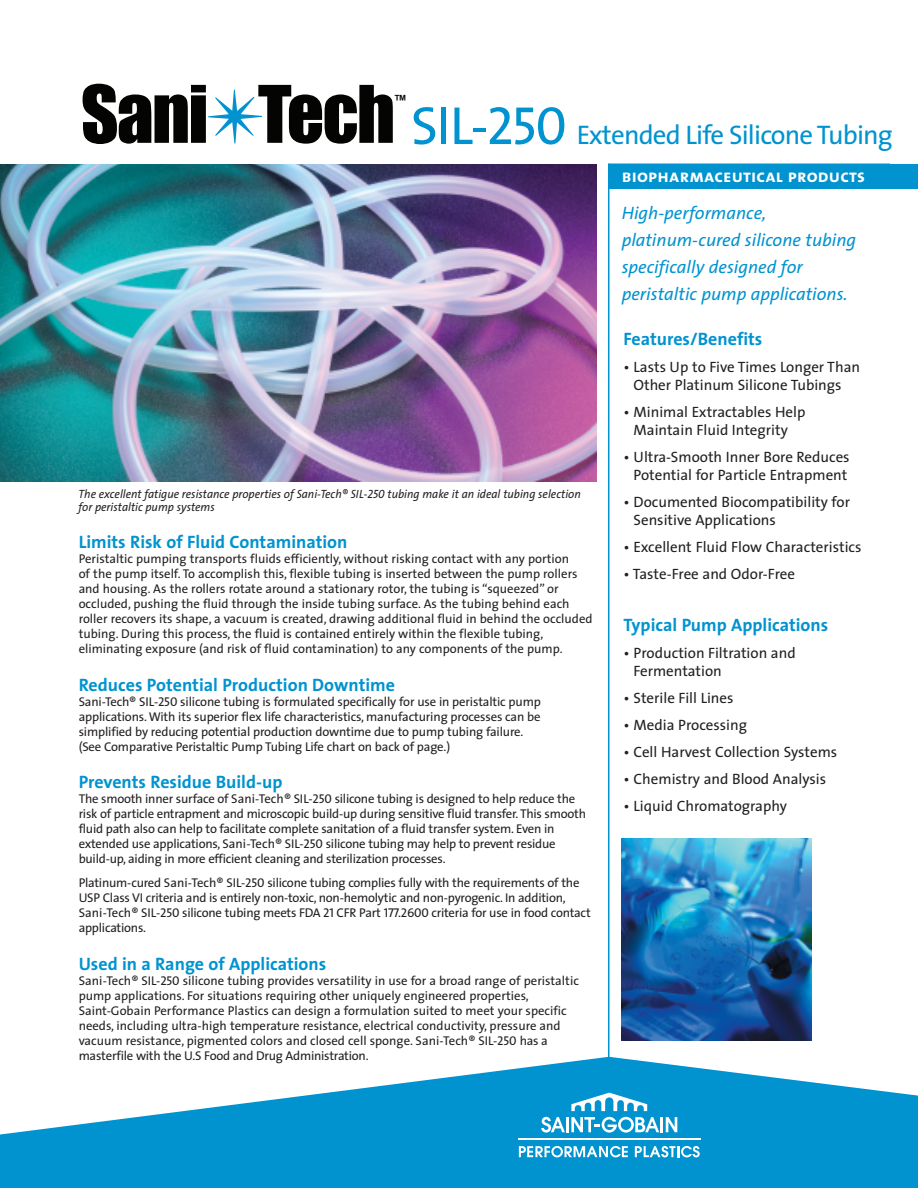
<style>
.page{position:relative;width:918px;height:1188px;background:#fff}
.page>*{position:absolute;margin:0;border:0;box-sizing:border-box;transform-origin:0 0}
.t1{font:27px "The Sans";letter-spacing:-.03em;color:#0093d0}
.t2{font:700 18px "The Sans";color:#0093d0}
.t3{font:italic 18px/27px "The Sans";color:#0093d0}
.t4{font:18px "The Sans Bold Caps";letter-spacing:.01em;color:#fff}
.t5{font:15px/18px "The Sans";color:#231f20;text-align:center}
.t6{font:14.1px "Impact";color:#040503}
.t7{font:12.75px/15px "The Sans";letter-spacing:-.01em;color:#231f20}
.t8{font:italic 12px/13.5px "The Sans";color:#231f20;scale:.95 1}
.s1{font-size:54px}
.s2{font-family:"The Sans Caps";font-size:54px}
.s3{font-family:"The Sans Caps"}
</style>
<div class="page">
<img style="left:0;top:164px;width:596px;height:318px">
<div style="left:609px;top:164px;width:309px;height:25px;background:#0093d0"></div>
<svg style="left:0;top:1057px;width:918px;height:131px;fill:#0093d0"></svg>
<svg style="left:571px;top:1093px;width:76px;height:18px"></svg>
<hr style="left:518px;top:1138px;width:183px;height:2px;background:#fff">
<hr style="left:660px;top:1117px;width:3px;height:15px;background:#fff">
<svg style="left:666px;top:1117px;width:11px;height:15px"></svg>
<hr style="left:566px;top:1117px;width:3px;height:15px;background:#fff">
<svg style="left:541px;top:1117px;width:24px;height:16px"></svg>
<svg style="left:571px;top:1117px;width:88px;height:16px"></svg>
<svg style="left:519px;top:1146px;width:109px;height:11px"></svg>
<svg style="left:635px;top:1146px;width:65px;height:11px"></svg>
<hr style="left:608px;top:163px;width:1px;height:917px;background:#0093d0">
<div style="left:0;top:1135px;width:13px;height:53px;background:#0093d0"></div>
<div style="left:907px;top:1096px;width:11px;height:92px;background:#0093d0"></div>
<img style="left:622px;top:839px;width:190px;height:201px">
<svg style="left:83px;top:84px;width:310px;height:60px"></svg>
<p class="t6" style="left:395px;top:92px;width:12px">™</p>
<h1 class="t1" style="left:411px;top:124px;width:483px"><span class="s1">SIL-</span><span class="s2">250</span> Extended Life Silicone Tubing</h1>
<h2 class="t4" style="left:622px;top:170px;width:245px">biopharmaceutical products</h2>
<h2 class="t3" style="left:622px;top:201px;width:236px">High-performance, platinum-cured silicone tubing specifically designed for peristaltic pump applications.</h2>
<p class="t8" style="left:79px;top:488px;width:530px">The excellent fatigue resistance properties of Sani-Tech® <span class="s3">SIL-250</span> tubing make it an ideal tubing selection for peristaltic pump systems</p>
<h2 class="t2" style="left:79px;top:535px;width:270px">Limits Risk of Fluid Contamination</h2>
<p class="t7" style="left:79px;top:553px;width:515px">Peristaltic pumping transports fluids efficiently, without risking contact with any portion<br>of the pump itself. To accomplish this, flexible tubing is inserted between the pump rollers and housing. As the rollers rotate around a stationary rotor, the tubing is “squeezed” or occluded, pushing the fluid through the inside tubing surface. As the tubing behind each roller recovers its shape, a vacuum is created, drawing additional fluid in behind the occluded tubing. During this process, the fluid is contained entirely within the flexible tubing, eliminating exposure (and risk of fluid contamination) to any components of the pump.</p>
<h2 class="t2" style="left:79px;top:678px;width:318px">Reduces Potential Production Downtime</h2>
<p class="t7" style="left:79px;top:695px;width:464px">Sani-Tech® <span class="s3">SIL-250</span> silicone tubing is formulated specifically for use in peristaltic pump applications. With its superior flex life characteristics, manufacturing processes can be simplified by reducing potential production downtime due to pump tubing failure. (See Comparative Peristaltic Pump Tubing Life chart on back of page.)</p>
<h2 class="t2" style="left:79px;top:775px;width:205px">Prevents Residue Build-up</h2>
<p class="t7" style="left:79px;top:793px;width:509px">The smooth inner surface of Sani-Tech® <span class="s3">SIL-250</span> silicone tubing is designed to help reduce the risk of particle entrapment and microscopic build-up during sensitive fluid transfer. This smooth fluid path also can help to facilitate complete sanitation of a fluid transfer system. Even in extended use applications, Sani-Tech® <span class="s3">SIL-250</span> silicone tubing may help to prevent residue build-up, aiding in more efficient cleaning and sterilization processes.</p>
<p class="t7" style="left:79px;top:877px;width:514px">Platinum-cured Sani-Tech® <span class="s3">SIL-250</span> silicone tubing complies fully with the requirements of the USP Class VI criteria and is entirely non-toxic, non-hemolytic and non-pyrogenic. In addition, Sani-Tech® <span class="s3">SIL-250</span> silicone tubing meets FDA <span class="s3">21</span> CFR Part <span class="s3">177.2600</span> criteria for use in food contact applications.</p>
<h2 class="t2" style="left:79px;top:957px;width:249px">Used in a Range of Applications</h2>
<p class="t7" style="left:79px;top:974px;width:502px">Sani-Tech® <span class="s3">SIL-250</span> silicone tubing provides versatility in use for a broad range of peristaltic pump applications. For situations requiring other uniquely engineered properties, Saint-Gobain Performance Plastics can design a formulation suited to meet your specific needs, including ultra-high temperature resistance, electrical conductivity, pressure and vacuum resistance, pigmented colors and closed cell sponge. Sani-Tech® <span class="s3">SIL-250</span> has a masterfile with the U.S Food and Drug Administration.</p>
<h2 class="t2" style="left:624px;top:331px;width:140px">Features/Benefits</h2>
<p class="t5" style="left:624px;top:359px;width:238px">• Lasts Up to Five Times Longer Than<br>Other Platinum Silicone Tubings</p>
<p class="t5" style="left:624px;top:404px;width:183px">• Minimal Extractables Help<br>Maintain Fluid Integrity</p>
<p class="t5" style="left:624px;top:449px;width:228px">• Ultra-Smooth Inner Bore Reduces<br>Potential for Particle Entrapment</p>
<p class="t5" style="left:634px;top:494px;width:218px;text-align:left;text-indent:-10px">• Documented Biocompatibility for<br>Sensitive Applications</p>
<p class="t5" style="left:624px;top:539px;width:239px">• Excellent Fluid Flow Characteristics</p>
<p class="t5" style="left:624px;top:566px;width:173px">• Taste-Free and Odor-Free</p>
<h2 class="t2" style="left:624px;top:618px;width:206px">Typical Pump Applications</h2>
<p class="t5" style="left:634px;top:645px;width:164px;text-align:left;text-indent:-10px">• Production Filtration and<br>Fermentation</p>
<p class="t5" style="left:624px;top:690px;width:112px">• Sterile Fill Lines</p>
<p class="t5" style="left:624px;top:717px;width:125px">• Media Processing</p>
<p class="t5" style="left:624px;top:744px;width:215px">• Cell Harvest Collection Systems</p>
<p class="t5" style="left:624px;top:771px;width:204px">• Chemistry and Blood Analysis</p>
<p class="t5" style="left:624px;top:798px;width:165px">• Liquid Chromatography</p>
</div>
